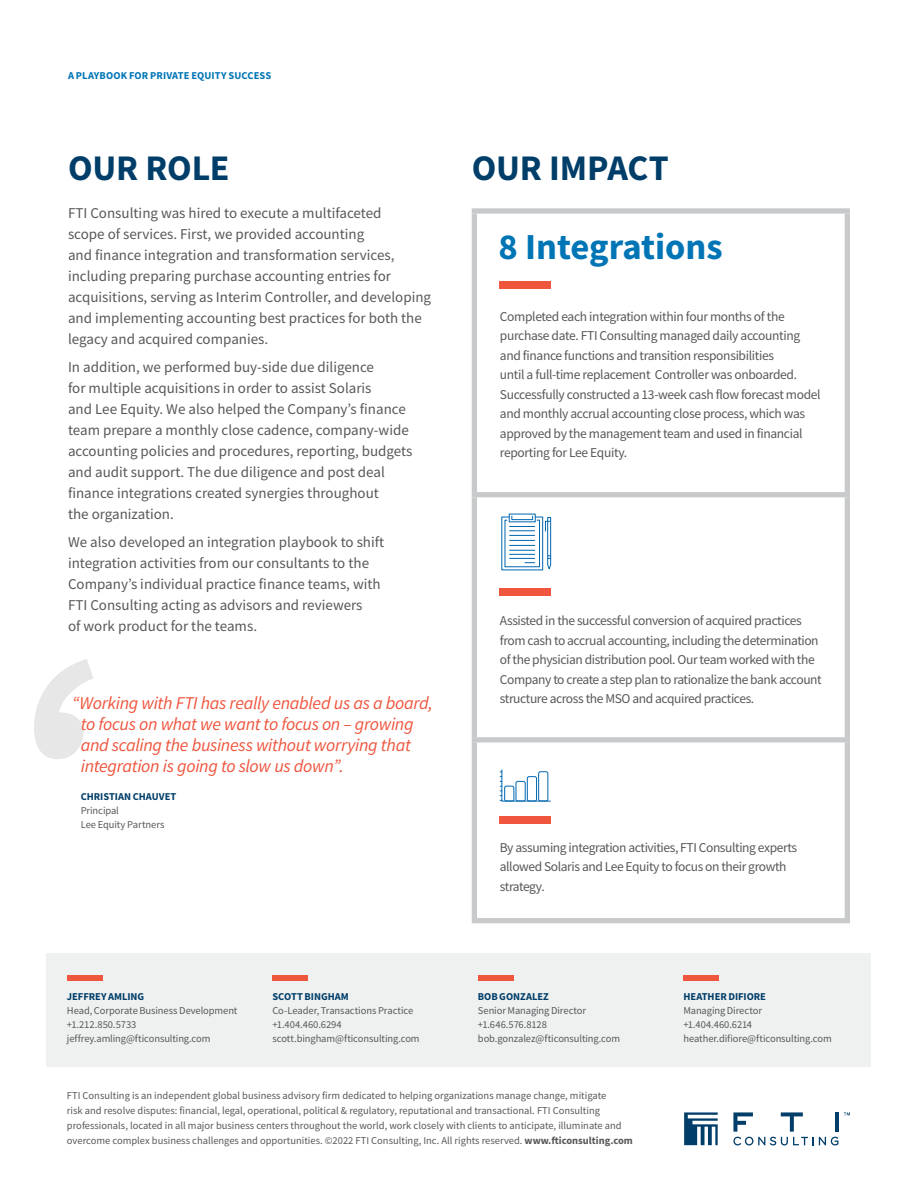
<style>
.page{position:relative;width:918px;height:1188px;background:#fff}
.page>*{position:absolute;margin:0;border:0;box-sizing:border-box;transform-origin:0 0}
.t1{font:700 36.6px "Source Sans Pro";color:#0075b6}
.Heading{font:700 36px "Source Sans Pro";letter-spacing:-.005em;color:#003e69}
.t2{font:italic 18px/21px "Source Sans Pro";letter-spacing:-.02em;color:#f0553e}
.Body_Copy{font:15px/21px "Source Sans Pro";color:#57585a}
.Infographics{font:13.5px/19.5px "Source Sans Pro";letter-spacing:-.03em;color:#57585a}
.Boilerplate{font:10.5px/15px "Source Sans Pro";color:#57585a}
.Boilerplate-2{font:700 10.5px "Source Sans Pro";letter-spacing:-.005em;color:#003e69}
.Label{font:700 10.5px "Source Sans Pro";letter-spacing:.005em;color:#0075b6}
.s1{font-weight:700}
</style>
<div class="page">
<svg style="left:684px;top:1112px;width:34px;height:33px"></svg>
<svg style="left:844px;top:1112px;width:6px;height:3px"></svg>
<hr style="left:835px;top:1112px;width:4px;height:20px;background:#003e69">
<svg style="left:733px;top:1112px;width:105px;height:33px"></svg>
<div style="left:472px;top:208px;width:378px;height:6px;background:#c7c9ca"></div>
<div style="left:472px;top:214px;width:5px;height:278px;background:#c7c9ca"></div>
<div style="left:845px;top:214px;width:5px;height:278px;background:#c7c9ca"></div>
<div style="left:472px;top:492px;width:378px;height:5px;background:#c7c9ca"></div>
<div style="left:472px;top:497px;width:5px;height:240px;background:#c7c9ca"></div>
<div style="left:845px;top:497px;width:5px;height:240px;background:#c7c9ca"></div>
<div style="left:472px;top:737px;width:378px;height:5px;background:#c7c9ca"></div>
<div style="left:472px;top:742px;width:5px;height:176px;background:#c7c9ca"></div>
<div style="left:845px;top:742px;width:5px;height:176px;background:#c7c9ca"></div>
<div style="left:472px;top:918px;width:378px;height:5px;background:#c7c9ca"></div>
<div style="left:500px;top:281px;width:51px;height:7px;background:#f0553e"></div>
<div style="left:500px;top:816px;width:51px;height:8px;background:#f0553e"></div>
<div style="left:47px;top:953px;width:824px;height:114px;background:#eff0f0"></div>
<div style="left:67px;top:976px;width:36px;height:5px;background:#f0553e"></div>
<div style="left:478px;top:976px;width:36px;height:5px;background:#f0553e"></div>
<div style="left:272px;top:976px;width:36px;height:5px;background:#f0553e"></div>
<div style="left:683px;top:976px;width:36px;height:5px;background:#f0553e"></div>
<svg style="left:501px;top:516px;width:50px;height:55px"></svg>
<hr style="left:502px;top:770px;width:1px;height:31px;background:#0067b1">
<hr style="left:502px;top:801px;width:48px;height:1px;background:#0067b1">
<svg style="left:500px;top:772px;width:2px;height:29px"></svg>
<div style="left:504px;top:786px;width:10px;height:15px;border:1px solid #0067b1;border-radius:2px"></div>
<div style="left:516px;top:781px;width:10px;height:20px;border:1px solid #0067b1;border-radius:2px"></div>
<div style="left:527px;top:776px;width:10px;height:25px;border:1px solid #0067b1;border-radius:2px"></div>
<div style="left:538px;top:771px;width:10px;height:30px;border:1px solid #0067b1;border-radius:2px"></div>
<div style="left:499px;top:589px;width:52px;height:7px;background:#f0553e"></div>
<svg style="left:34px;top:659px;width:59px;height:100px"></svg>
<p class="Label" style="left:68px;top:68px;width:205px">A PLAYBOOK FOR PRIVATE EQUITY SUCCESS</p>
<p class="Heading" style="left:68px;top:144px;width:163px">OUR ROLE</p>
<p class="Body_Copy" style="left:68px;top:203px;width:365px">FTI Consulting was hired to execute a multifaceted<br>scope of services. First, we provided accounting<br>and finance integration and transformation services, including preparing purchase accounting entries for acquisitions, serving as Interim Controller, and developing and implementing accounting best practices for both the legacy and acquired companies.</p>
<p class="Body_Copy" style="left:68px;top:356px;width:346px">In addition, we performed buy-side due diligence<br>for multiple acquisitions in order to assist Solaris<br>and Lee Equity. We also helped the Company’s finance team prepare a monthly close cadence, company-wide accounting policies and procedures, reporting, budgets and audit support. The due diligence and post deal finance integrations created synergies throughout<br>the organization.</p>
<p class="Body_Copy" style="left:68px;top:531px;width:318px">We also developed an integration playbook to shift integration activities from our consultants to the Company’s individual practice finance teams, with FTI Consulting acting as advisors and reviewers<br>of work product for the teams.</p>
<p class="t2" style="left:81px;top:692px;width:354px;text-indent:-9px">“Working with FTI has really enabled us as a board, to focus on what we want to focus on – growing and scaling the business without worrying that integration is going to slow us down”.</p>
<p class="Boilerplate-2" style="left:81px;top:789px;width:97px">CHRISTIAN CHAUVET</p>
<p class="Boilerplate" style="left:81px;top:803px;width:40px">Principal</p>
<p class="Boilerplate" style="left:81px;top:817px;width:85px">Lee Equity Partners</p>
<p class="Boilerplate-2" style="left:67px;top:989px;width:79px">JEFFREY AMLING</p>
<p class="Boilerplate" style="left:67px;top:1003px;width:172px">Head, Corporate Business Development</p>
<p class="Boilerplate" style="left:67px;top:1017px;width:71px">+1.212.850.5733</p>
<p class="Boilerplate" style="left:67px;top:1031px;width:145px">jeffrey.amling@fticonsulting.com</p>
<p class="Boilerplate-2" style="left:272px;top:989px;width:78px">SCOTT BINGHAM</p>
<p class="Boilerplate" style="left:272px;top:1003px;width:142px">Co-Leader, Transactions Practice</p>
<p class="Boilerplate" style="left:272px;top:1017px;width:71px">+1.404.460.6294</p>
<p class="Boilerplate" style="left:272px;top:1031px;width:149px">scott.bingham@fticonsulting.com</p>
<h2 class="Heading" style="left:472px;top:144px;width:199px">OUR IMPACT</h2>
<p class="t1" style="left:499px;top:222px;width:226px">8 Integrations</p>
<p class="Infographics" style="left:500px;top:306px;width:322px">Completed each integration within four months of the purchase date. FTI Consulting managed daily accounting and finance functions and transition responsibilities<br>until a full-time replacement Controller was onboarded.<br>Successfully constructed a 13-week cash flow forecast model and monthly accrual accounting close process, which was approved by the management team and used in financial reporting for Lee Equity.</p>
<p class="Infographics" style="left:500px;top:611px;width:323px">Assisted in the successful conversion of acquired practices from cash to accrual accounting, including the determination of the physician distribution pool. Our team worked with the Company to create a step plan to rationalize the bank account structure across the MSO and acquired practices.</p>
<p class="Infographics" style="left:500px;top:837px;width:299px">By assuming integration activities, FTI Consulting experts allowed Solaris and Lee Equity to focus on their growth strategy.</p>
<p class="Boilerplate-2" style="left:478px;top:989px;width:72px">BOB GONZALEZ</p>
<p class="Boilerplate" style="left:478px;top:1003px;width:110px">Senior Managing Director</p>
<p class="Boilerplate" style="left:478px;top:1017px;width:71px">+1.646.576.8128</p>
<p class="Boilerplate" style="left:478px;top:1031px;width:144px">bob.gonzalez@fticonsulting.com</p>
<p class="Boilerplate-2" style="left:683px;top:989px;width:84px">HEATHER DIFIORE</p>
<p class="Boilerplate" style="left:683px;top:1003px;width:80px">Managing Director</p>
<p class="Boilerplate" style="left:683px;top:1017px;width:70px">+1.404.460.6214</p>
<p class="Boilerplate" style="left:683px;top:1031px;width:150px">heather.difiore@fticonsulting.com</p>
<p class="Boilerplate" style="left:67px;top:1088px;width:567px">FTI Consulting is an independent global business advisory firm dedicated to helping organizations manage change, mitigate<br>risk and resolve disputes: financial, legal, operational, political &amp; regulatory, reputational and transactional. FTI Consulting professionals, located in all major business centers throughout the world, work closely with clients to anticipate, illuminate and overcome complex business challenges and opportunities. ©2022 FTI Consulting, Inc. All rights reserved. <span class="s1">www.fticonsulting.com</span></p>
</div>
